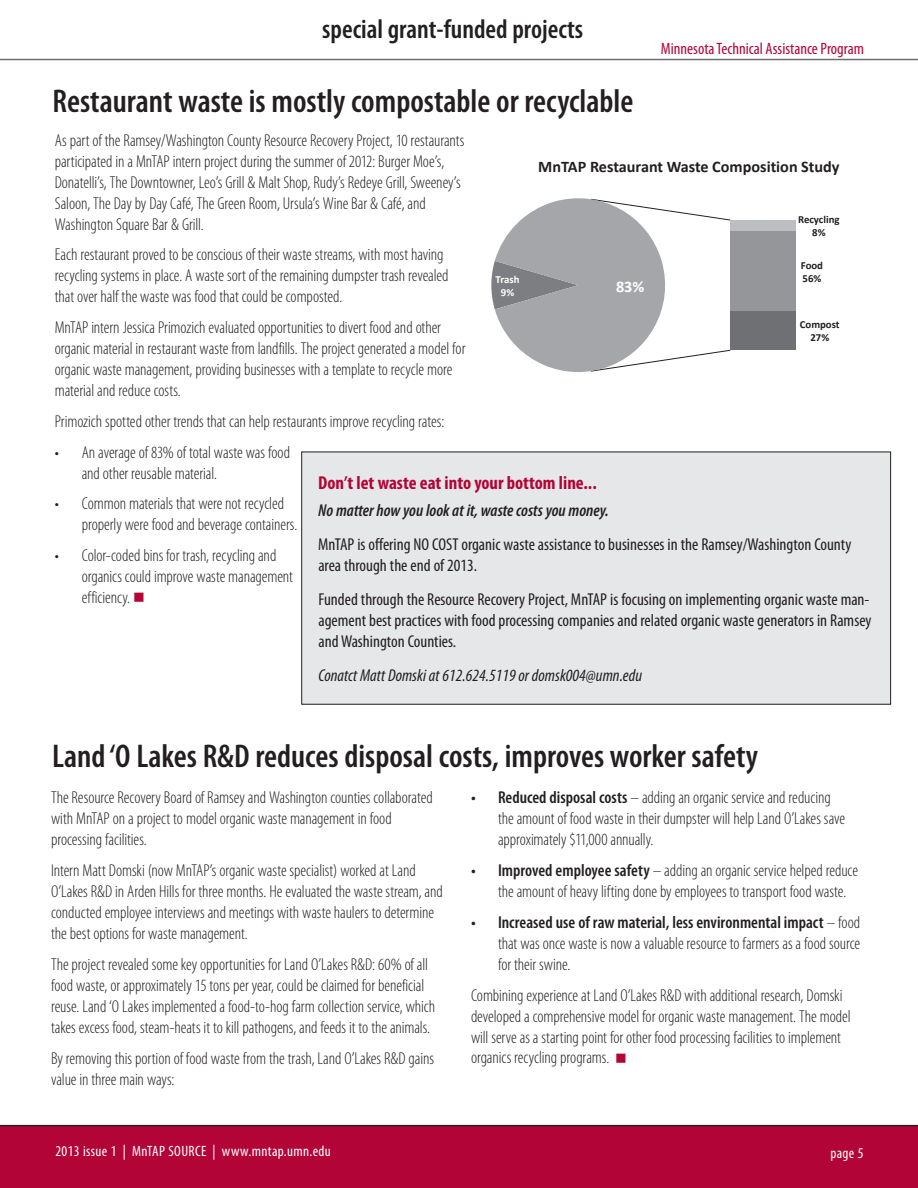
<style>
.page{position:relative;width:918px;height:1188px;background:#fff}
.page>*{position:absolute;margin:0;border:0;box-sizing:border-box;transform-origin:0 0}
.t1{font:600 condensed 33px "Myriad Pro";color:#231f20}
.t2{font:600 condensed 27px "Myriad Pro";color:#231f20}
.t3{font:700 condensed 18.75px "Myriad Pro";color:#b30437}
.t4{font:300 condensed 17.25px/21px "Myriad Pro";letter-spacing:-.005em;color:#231f20}
.t5{font:condensed 17.25px/21px "Myriad Pro";color:#231f20}
.t6{font:italic condensed 17.25px "Myriad Pro";color:#231f20}
.t7{font:italic 600 condensed 17.25px "Myriad Pro";color:#231f20}
.t8{font:condensed 16.5px "Myriad Pro";color:#b30437}
.t9{font:700 16.2px "Calibri";color:#231f20}
.t10{font:700 16.2px "Calibri";color:#fff}
.t11{font:condensed 15px "Myriad Pro";letter-spacing:.025em;color:#fff}
.t12{font:700 10.8px/13.2px "Calibri";color:#231f20;text-align:center}
.t13{font:700 10.8px/13.2px "Calibri";letter-spacing:-.01em;color:#fff;text-align:center}
.s1{color:#b30437}
.s2{font-weight:600}
</style>
<div class="page">
<div style="left:0;top:1125px;width:918px;height:63px;background:#b30437"></div>
<hr style="left:0;top:59px;width:918px;height:1px;background:#6c6d70">
<div style="left:302px;top:452px;width:589px;height:252px;background:#e6e7e9"></div>
<div style="left:301px;top:452px;width:590px;height:253px;border:1px solid #231f20"></div>
<div style="left:730px;top:220px;width:65px;height:11px;background:#bdbec1"></div>
<div style="left:730px;top:231px;width:65px;height:81px;background:#949699"></div>
<div style="left:730px;top:312px;width:65px;height:38px;background:#6f7073"></div>
<svg style="left:491px;top:198px;width:240px;height:174px"></svg>
<h2 class="t2" style="left:322px;top:14px;width:263px">special grant-funded projects</h2>
<h1 class="t1" style="left:52px;top:83px;width:582px">Restaurant waste is mostly compostable or recyclable</h1>
<p class="t8" style="left:661px;top:39px;width:205px">Minnesota Technical Assistance Program</p>
<p class="t4" style="left:55px;top:130px;width:411px">As part of the Ramsey/Washington County Resource Recovery Project, 10 restaurants participated in a MnTAP intern project during the summer of 2012: Burger Moe’s, Donatelli’s, The Downtowner, Leo’s Grill &amp; Malt Shop, Rudy’s Redeye Grill, Sweeney’s Saloon, The Day by Day Café, The Green Room, Ursula’s Wine Bar &amp; Café, and Washington Square Bar &amp; Grill.</p>
<p class="t4" style="left:55px;top:245px;width:395px">Each restaurant proved to be conscious of their waste streams, with most having recycling systems in place. A waste sort of the remaining dumpster trash revealed that over half the waste was food that could be composted.</p>
<p class="t4" style="left:55px;top:317px;width:412px">MnTAP intern Jessica Primozich evaluated opportunities to divert food and other organic material in restaurant waste from landfills. The project generated a model for organic waste management, providing businesses with a template to recycle more material and reduce costs.</p>
<p class="t4" style="left:55px;top:411px;width:391px">Primozich spotted other trends that can help restaurants improve recycling rates:</p>
<p class="t4" style="left:82px;top:442px;width:210px;text-indent:-27px">• An average of 83% of total waste was food and other reusable material.</p>
<p class="t4" style="left:82px;top:494px;width:217px;text-indent:-27px">• Common materials that were not recycled properly were food and beverage containers.</p>
<p class="t4" style="left:82px;top:545px;width:213px;text-indent:-27px">• Color-coded bins for trash, recycling and organics could improve waste management efficiency. <span class="s1">■</span></p>
<p class="t9" style="left:538px;top:156px;width:303px">MnTAP Restaurant Waste Composition Study</p>
<p class="t12" style="left:798px;top:213px;width:43px">Recycling<br>8%</p>
<p class="t12" style="left:801px;top:258px;width:24px;text-align:left">Food<br>56%</p>
<p class="t12" style="left:800px;top:318px;width:41px">Compost<br>27%</p>
<p class="t13" style="left:496px;top:273px;width:25px">Trash<br>9%</p>
<p class="t10" style="left:616px;top:276px;width:30px">83%</p>
<p class="t3" style="left:318px;top:471px;width:280px">Don’t let waste eat into your bottom line...</p>
<p class="t7" style="left:318px;top:501px;width:292px">No matter how you look at it, waste costs you money.</p>
<p class="t5" style="left:318px;top:534px;width:535px">MnTAP is offering NO COST organic waste assistance to businesses in the Ramsey/Washington County area through the end of 2013.</p>
<p class="t5" style="left:318px;top:589px;width:555px">Funded through the Resource Recovery Project, MnTAP is focusing on implementing organic waste man&shy;agement best practices with food processing companies and related organic waste generators in Ramsey andWashington Counties.</p>
<p class="t6" style="left:319px;top:665px;width:325px">Conatct Matt Domski at 612.624.5119 or domsk004@umn.edu</p>
<h1 class="t1" style="left:52px;top:738px;width:708px">Land ‘O Lakes R&amp;D reduces disposal costs, improves worker safety</h1>
<p class="t4" style="left:51px;top:788px;width:383px">The Resource Recovery Board of Ramsey and Washington counties collaborated with MnTAP on a project to model organic waste management in food processing facilities.</p>
<p class="t4" style="left:51px;top:860px;width:393px">Intern Matt Domski (now MnTAP’s organic waste specialist) worked at Land O’Lakes R&amp;D in Arden Hills for three months. He evaluated the waste stream, and conducted employee interviews and meetings with waste haulers to determine the best options for waste management.</p>
<p class="t4" style="left:51px;top:954px;width:386px">The project revealed some key opportunities for Land O’Lakes R&amp;D: 60% of all food waste, or approximately 15 tons per year, could be claimed for beneficial reuse. Land ‘O Lakes implemented a food-to-hog farm collection service, which takes excess food, steam-heats it to kill pathogens, and feeds it to the animals.</p>
<p class="t4" style="left:51px;top:1048px;width:384px">By removing this portion of food waste from the trash, Land O’Lakes R&amp;D gains value in three main ways:</p>
<p class="t4" style="left:498px;top:788px;width:349px;text-indent:-27px"><span class="s2">• Reduced disposal costs</span> – adding an organic service and reducing the amount of food waste in their dumpster will help Land O’Lakes save approximately $11,000 annually.</p>
<p class="t4" style="left:498px;top:860px;width:362px;text-indent:-27px"><span class="s2">• Improved employee safety</span> – adding an organic service helped reduce the amount of heavy lifting done by employees to transport food waste.</p>
<p class="t4" style="left:498px;top:912px;width:364px;text-align:justify;text-indent:-27px"><span class="s2">• Increased use of raw material, less environmental impact</span> – food that was once waste is now a valuable resource to farmers as a food source for their swine.</p>
<p class="t4" style="left:471px;top:985px;width:381px">Combining experience at Land O’Lakes R&amp;D with additional research, Domski developed a comprehensive model for organic waste management. The model will serve as a starting point for other food processing facilities to implement organics recycling programs. <span class="s1">■</span></p>
<p class="t11" style="left:56px;top:1142px;width:277px">2013 issue 1 | MnTAP SOURCE | www.mntap.umn.edu</p>
<p class="t11" style="left:830px;top:1143px;width:35px">page 5</p>
</div>
